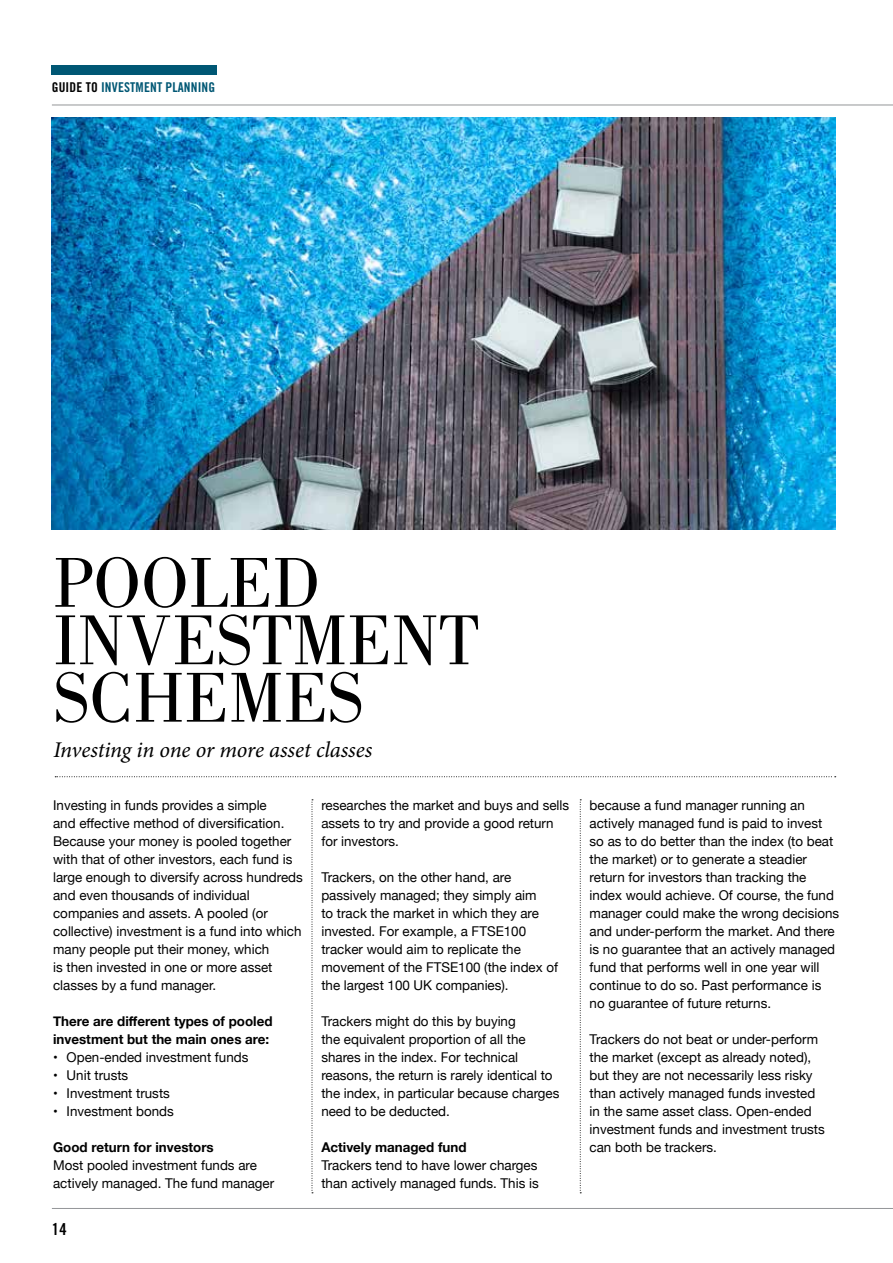
<style>
.page{position:relative;width:893px;height:1263px;background:#fff}
.page>*{position:absolute;margin:0;border:0;box-sizing:border-box;transform-origin:0 0}
.t1{font:73.05px/57.4px "Bodoni";color:#000}
.t2{font:italic 22.5px "Minion Pro";letter-spacing:-.01em;color:#000}
.t3{font:16.5px "Trade Gothic Bold Cond Twenty";color:#000}
.t4{font:13.5px/18px "Helvetica Neue";color:#000}
.t5{font:700 13.5px/18px "Helvetica Neue";color:#000}
.t6{font:13.5px "Trade Gothic Bold Cond Twenty";letter-spacing:.01em;color:#005774}
.s1{color:#000}
</style>
<div class="page">
<hr style="left:52px;top:1208px;width:841px;height:1px;background:#939598">
<hr style="left:52px;top:105px;width:841px;height:1px;background:#939598">
<div style="left:51px;top:66px;width:165px;height:9px;background:#005774"></div>
<svg style="left:55px;top:776px;width:781px;height:1px"></svg>
<svg style="left:312px;top:799px;width:1px;height:394px"></svg>
<svg style="left:580px;top:799px;width:1px;height:394px"></svg>
<img style="left:52px;top:118px;width:783px;height:412px">
<p class="t6" style="left:52px;top:79px;width:165px"><span class="s1">GUIDE TO</span> INVESTMENT PLANNING</p>
<h1 class="t1" style="left:54px;top:554px;width:427px">POOLED<br>INVESTMENT<br>SCHEMES</h1>
<h2 class="t2" style="left:54px;top:734px;width:320px">Investing in one or more asset classes</h2>
<p class="t4" style="left:53px;top:796px;width:251px">Investing in funds provides a simple<br>and effective method of diversification.<br>Because your money is pooled together with that of other investors, each fund is large enough to diversify across hundreds and even thousands of individual companies and assets. A pooled (or collective) investment is a fund into which many people put their money, which<br>is then invested in one or more asset classes by a fund manager.</p>
<p class="t5" style="left:53px;top:1012px;width:221px">There are different types of pooled investment but the main ones are:</p>
<p class="t4" style="left:53px;top:1048px;width:197px">• Open-ended investment funds</p>
<p class="t4" style="left:53px;top:1066px;width:77px">• Unit trusts</p>
<p class="t4" style="left:53px;top:1084px;width:118px">• Investment trusts</p>
<p class="t4" style="left:53px;top:1102px;width:122px">• Investment bonds</p>
<p class="t5" style="left:53px;top:1138px;width:162px">Good return for investors</p>
<p class="t4" style="left:53px;top:1156px;width:223px">Most pooled investment funds are actively managed. The fund manager</p>
<p class="t3" style="left:52px;top:1219px;width:16px">14</p>
<p class="t4" style="left:321px;top:796px;width:249px">researches the market and buys and sells assets to try and provide a good return for investors.</p>
<p class="t4" style="left:321px;top:868px;width:238px">Trackers, on the other hand, are passively managed; they simply aim<br>to track the market in which they are invested. For example, a FTSE100 tracker would aim to replicate the movement of the FTSE100 (the index of the largest 100 UK companies).</p>
<p class="t4" style="left:321px;top:1012px;width:240px">Trackers might do this by buying<br>the equivalent proportion of all the shares in the index. For technical reasons, the return is rarely identical to the index, in particular because charges need to be deducted.</p>
<p class="t5" style="left:321px;top:1138px;width:147px">Actively managed fund</p>
<p class="t4" style="left:321px;top:1156px;width:219px">Trackers tend to have lower charges than actively managed funds. This is</p>
<p class="t4" style="left:590px;top:796px;width:251px">because a fund manager running an actively managed fund is paid to invest so as to do better than the index (to beat the market) or to generate a steadier return for investors than tracking the index would achieve. Of course, the fund manager could make the wrong decisions and under-perform the market. And there is no guarantee that an actively managed fund that performs well in one year will continue to do so. Past performance is no guarantee of future returns.</p>
<p class="t4" style="left:590px;top:1030px;width:237px">Trackers do not beat or under-perform the market (except as already noted), but they are not necessarily less risky than actively managed funds invested in the same asset class. Open-ended investment funds and investment trusts can both be trackers.</p>
</div>
